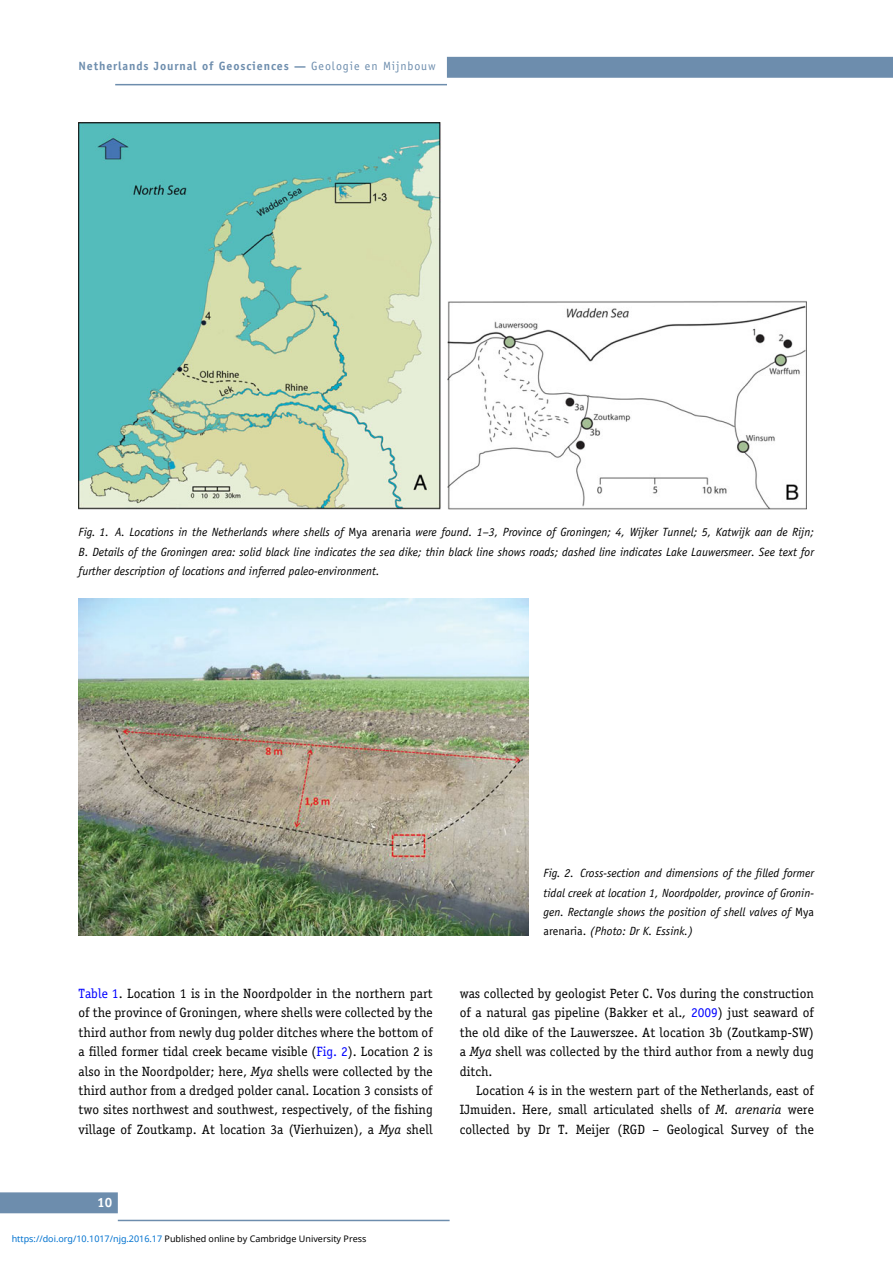
<style>
.page{position:relative;width:893px;height:1263px;background:#fff}
.page>*{position:absolute;margin:0;border:0;box-sizing:border-box;transform-origin:0 0}
.t1{font:13.5px/19.5px "Officina Serif";color:#000;text-align:justify}
.t2{font:700 13.5px "Officina Sans";color:#fff}
.t3{font:italic 12px/19.5px "Officina Sans";color:#000;text-align:justify}
.t4{font:700 12px "Officina Sans";letter-spacing:.07em;color:#6d8dad}
.t5{font:9px "Noto Sans";color:#000}
.s1{font-weight:400}
.s2{font-style:normal}
.s3{color:#00f}
.s4{font-style:italic}
.s5{color:#0172cf}
</style>
<div class="page">
<div style="left:447px;top:57px;width:446px;height:21px;background:#6d8dad"></div>
<hr style="left:115px;top:84px;width:332px;height:1px;background:#6d8dad">
<img style="left:79px;top:122px;width:728px;height:387px">
<img style="left:79px;top:599px;width:450px;height:337px">
<div style="left:0;top:1192px;width:118px;height:21px;background:#6d8dad"></div>
<hr style="left:118px;top:1220px;width:332px;height:1px;background:#6d8dad">
<p class="t4" style="left:79px;top:62px;width:359px">Netherlands Journal of Geosciences — <span class="s1">Geologie en Mijnbouw</span></p>
<p class="t3" style="left:79px;top:524px;width:737px">Fig. 1. A. Locations in the Netherlands where shells of <span class="s2">Mya arenaria</span> were found. 1–3, Province of Groningen; 4, Wijker Tunnel; 5, Katwijk aan de Rijn; B. Details of the Groningen area: solid black line indicates the sea dike; thin black line shows roads; dashed line indicates Lake Lauwersmeer. See text for further description of locations and inferred paleo-environment.</p>
<p class="t3" style="left:544px;top:864px;width:272px">Fig. 2. Cross-section and dimensions of the filled former tidal creek at location 1, Noordpolder, province of Gronin&shy;gen. Rectangle shows the position of shell valves of <span class="s2">Mya arenaria.</span> (Photo: Dr K. Essink.)</p>
<p class="t1" style="left:79px;top:985px;width:356px"><span class="s3">Table 1</span>. Location 1 is in the Noordpolder in the northern part of the province of Groningen, where shells were collected by the third author from newly dug polder ditches where the bottom of a filled former tidal creek became visible (<span class="s3">Fig. 2</span>). Location 2 is also in the Noordpolder; here, <span class="s4">Mya</span> shells were collected by the third author from a dredged polder canal. Location 3 consists of two sites northwest and southwest, respectively, of the fishing village of Zoutkamp. At location 3a (Vierhuizen), a <span class="s4">Mya</span> shell</p>
<p class="t1" style="left:460px;top:985px;width:356px">was collected by geologist Peter C. Vos during the construction of a natural gas pipeline (Bakker et al.<span class="s4">,</span> <span class="s3">2009</span>) just seaward of the old dike of the Lauwerszee. At location 3b (Zoutkamp-SW) a <span class="s4">Mya</span> shell was collected by the third author from a newly dug ditch.</p>
<p class="t1" style="left:460px;top:1082px;width:356px;text-indent:16px">Location 4 is in the western part of the Netherlands, east of IJmuiden. Here, small articulated shells of <span class="s4">M. arenaria</span> were collected by Dr T. Meijer (RGD – Geological Survey of the</p>
<p class="t2" style="left:97px;top:1197px;width:16px">10</p>
<p class="t5" style="left:12px;top:1232px;width:356px"><span class="s5">https://doi.org/10.1017/njg.2016.17</span> Published online by Cambridge University Press</p>
</div>
